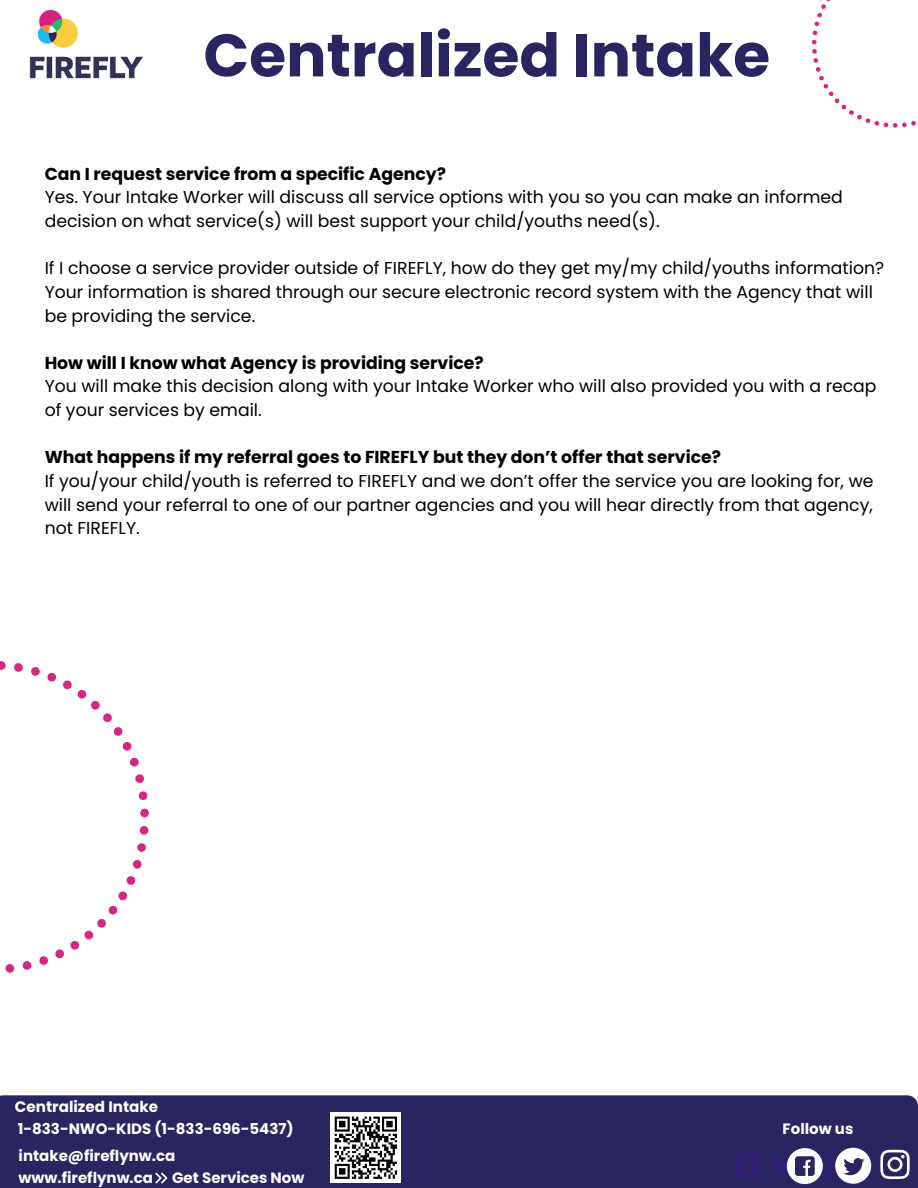
<style>
.page{position:relative;width:918px;height:1188px;background:#fff}
.page>*{position:absolute;margin:0;border:0;box-sizing:border-box;transform-origin:0 0}
.t1{font:700 60px "Poppins";color:#282560}
.t2{font:17.25px/23.7px "Poppins";color:#000}
.t3{font:700 17.25px "Poppins";color:#000}
.t4{font:700 15.15px "Poppins";color:#fff}
.t5{font:700 15px "Poppins";color:#fff}
</style>
<div class="page">
<div style="left:0;top:1095px;width:918px;height:93px;background:#282560"></div>
<img style="left:29px;top:9px;width:114px;height:70px">
<svg style="left:155px;top:1173px;width:12px;height:10px"></svg>
<svg style="left:880px;top:1150px;width:30px;height:29px"></svg>
<svg style="left:736px;top:1148px;width:135px;height:36px"></svg>
<div style="left:330px;top:1112px;width:71px;height:71px;background:#fff"></div>
<svg style="left:334px;top:1116px;width:63px;height:63px"></svg>
<svg style="left:140px;top:826px;width:9px;height:9px"></svg>
<svg style="left:137px;top:843px;width:9px;height:9px"></svg>
<svg style="left:132px;top:860px;width:10px;height:9px"></svg>
<svg style="left:126px;top:876px;width:10px;height:9px"></svg>
<svg style="left:55px;top:891px;width:73px;height:67px"></svg>
<svg style="left:39px;top:956px;width:9px;height:9px"></svg>
<svg style="left:22px;top:961px;width:10px;height:9px"></svg>
<svg style="left:5px;top:964px;width:10px;height:9px"></svg>
<svg style="left:0;top:661px;width:6px;height:9px"></svg>
<svg style="left:14px;top:663px;width:9px;height:9px"></svg>
<svg style="left:31px;top:667px;width:9px;height:9px"></svg>
<svg style="left:47px;top:672px;width:10px;height:10px"></svg>
<svg style="left:63px;top:680px;width:60px;height:56px"></svg>
<svg style="left:123px;top:742px;width:9px;height:9px"></svg>
<svg style="left:130px;top:757px;width:9px;height:10px"></svg>
<svg style="left:135px;top:774px;width:9px;height:9px"></svg>
<svg style="left:139px;top:791px;width:9px;height:9px"></svg>
<svg style="left:140px;top:809px;width:9px;height:8px"></svg>
<svg style="left:812px;top:0;width:104px;height:128px"></svg>
<p class="t1" style="left:203px;top:13px;width:568px">Centralized Intake</p>
<p class="t3" style="left:45px;top:162px;width:403px">Can I request service from a specific Agency?</p>
<p class="t2" style="left:45px;top:186px;width:800px">Yes. Your Intake Worker will discuss all service options with you so you can make an informed decision on what service(s) will best support your child/youths need(s).</p>
<p class="t2" style="left:45px;top:256px;width:841px">If I choose a service provider outside of FIREFLY, how do they get my/my child/youths information?<br>Your information is shared through our secure electronic record system with the Agency that will be providing the service.</p>
<p class="t3" style="left:45px;top:351px;width:441px">How will I know what Agency is providing service?</p>
<p class="t2" style="left:45px;top:375px;width:833px">You will make this decision along with your Intake Worker who will also provided you with a recap of your services by email.</p>
<p class="t3" style="left:45px;top:445px;width:678px">What happens if my referral goes to FIREFLY but they don’t offer that service?</p>
<p class="t2" style="left:45px;top:469px;width:830px;text-align:justify">If you/your child/youth is referred to FIREFLY and we don’t offer the service you are looking for, we will send your referral to one of our partner agencies and you will hear directly from that agency, not FIREFLY.</p>
<p class="t4" style="left:15px;top:1096px;width:145px">Centralized Intake</p>
<p class="t5" style="left:18px;top:1118px;width:277px">1-833-NWO-KIDS (1-833-696-5437)</p>
<p class="t5" style="left:19px;top:1145px;width:158px">intake@fireflynw.ca</p>
<p class="t5" style="left:19px;top:1167px;width:136px">www.fireflynw.ca</p>
<p class="t5" style="left:172px;top:1167px;width:134px">Get Services Now</p>
<p class="t5" style="left:783px;top:1118px;width:72px">Follow us</p>
</div>
